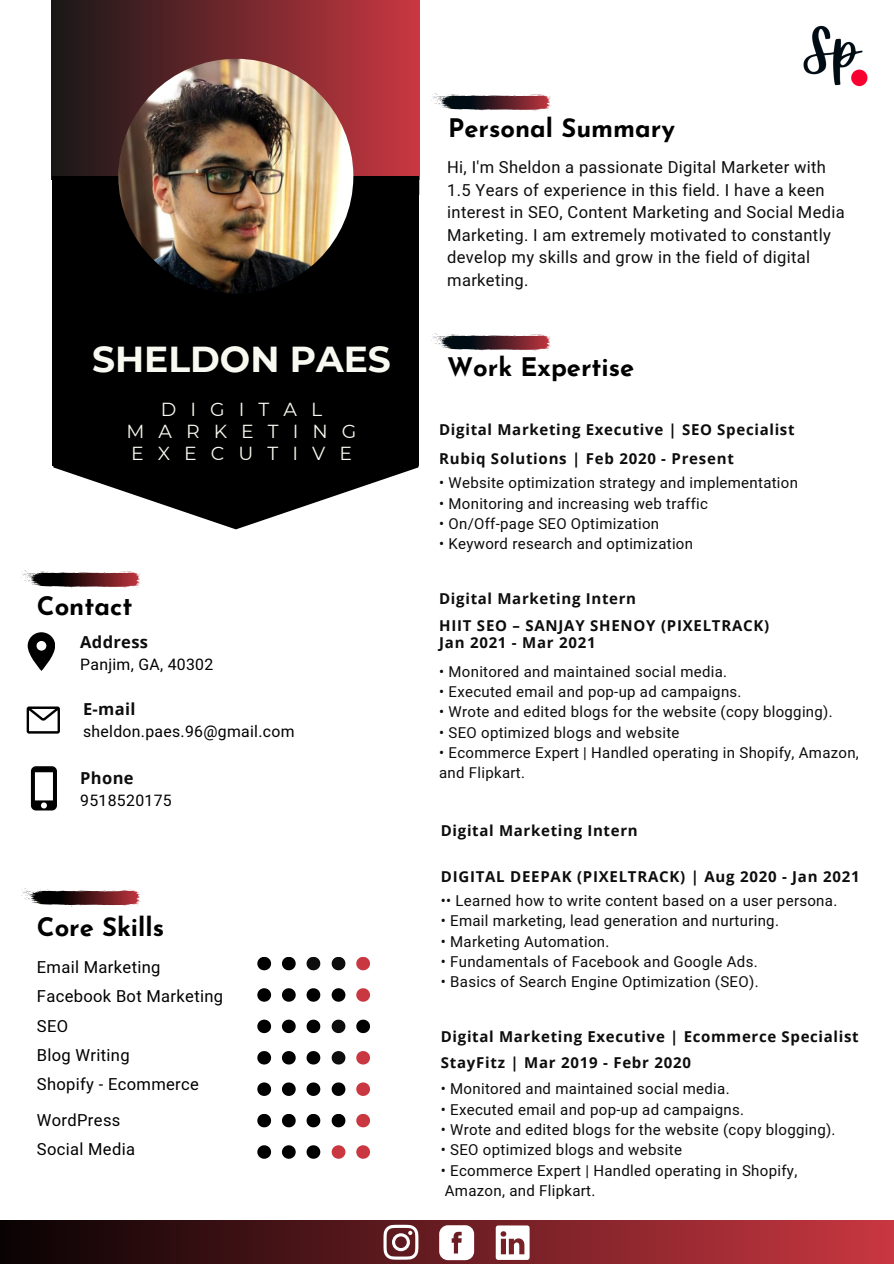
<style>
.page{position:relative;width:894px;height:1264px;background:#fff}
.page>*{position:absolute;margin:0;border:0;box-sizing:border-box;transform-origin:0 0}
.t1{font:700 36px "Montserrat";color:#f8f9f0}
.t2{font:700 25.5px "Josefin Sans";color:#000}
.t3{font:18.9px/21.8px "Montserrat";letter-spacing:.745em;color:#f8f9f0;text-align:center}
.t4{font:16.5px/22.5px "Heebo";letter-spacing:.02em;color:#0d0d0d}
.t5{font:16.5px "Heebo";letter-spacing:.02em;color:#000}
.t6{font:700 16.5px "Open Sans";letter-spacing:.02em;color:#0d0d0d}
.t7{font:15.75px "Heebo";letter-spacing:.02em;color:#000}
.t8{font:15px/20.2px "Heebo";letter-spacing:.02em;color:#0d0d0d}
.t9{font:700 15px "Open Sans";letter-spacing:.045em;color:#0d0d0d}
</style>
<div class="page">
<div style="left:52px;top:0;width:367px;height:180px;background:linear-gradient(to right,#191818,#c93841)"></div>
<svg style="left:53px;top:466px;width:365px;height:63px;fill:#000"></svg>
<div style="left:52px;top:176px;width:366px;height:290px;background:#000"></div>
<img style="left:118px;top:59px;width:235px;height:235px;border-radius:50%">
<svg style="left:257px;top:957px;width:14px;height:13px"></svg>
<svg style="left:282px;top:957px;width:13px;height:13px"></svg>
<svg style="left:306px;top:957px;width:14px;height:13px"></svg>
<svg style="left:331px;top:957px;width:14px;height:13px"></svg>
<svg style="left:356px;top:957px;width:14px;height:13px"></svg>
<svg style="left:257px;top:988px;width:14px;height:13px"></svg>
<svg style="left:282px;top:988px;width:13px;height:13px"></svg>
<svg style="left:306px;top:988px;width:14px;height:13px"></svg>
<svg style="left:331px;top:988px;width:14px;height:13px"></svg>
<svg style="left:356px;top:988px;width:14px;height:13px"></svg>
<svg style="left:257px;top:1019px;width:14px;height:14px"></svg>
<svg style="left:282px;top:1019px;width:13px;height:14px"></svg>
<svg style="left:306px;top:1019px;width:14px;height:14px"></svg>
<svg style="left:331px;top:1019px;width:14px;height:14px"></svg>
<svg style="left:356px;top:1019px;width:14px;height:14px"></svg>
<svg style="left:257px;top:1051px;width:14px;height:13px"></svg>
<svg style="left:282px;top:1051px;width:13px;height:13px"></svg>
<svg style="left:306px;top:1051px;width:14px;height:13px"></svg>
<svg style="left:331px;top:1051px;width:14px;height:13px"></svg>
<svg style="left:356px;top:1051px;width:14px;height:13px"></svg>
<svg style="left:257px;top:1082px;width:14px;height:13px"></svg>
<svg style="left:282px;top:1082px;width:13px;height:13px"></svg>
<svg style="left:306px;top:1082px;width:14px;height:13px"></svg>
<svg style="left:331px;top:1082px;width:14px;height:13px"></svg>
<svg style="left:356px;top:1082px;width:14px;height:13px"></svg>
<svg style="left:257px;top:1114px;width:14px;height:13px"></svg>
<svg style="left:282px;top:1114px;width:13px;height:13px"></svg>
<svg style="left:306px;top:1114px;width:14px;height:13px"></svg>
<svg style="left:331px;top:1114px;width:14px;height:13px"></svg>
<svg style="left:356px;top:1114px;width:14px;height:13px"></svg>
<svg style="left:21px;top:888px;width:120px;height:18px"></svg>
<svg style="left:21px;top:570px;width:120px;height:18px"></svg>
<svg style="left:431px;top:333px;width:120px;height:18px"></svg>
<svg style="left:431px;top:93px;width:120px;height:18px"></svg>
<div style="left:0;top:1220px;width:893px;height:43px;background:linear-gradient(to right,#090303,#c93741)"></div>
<svg style="left:28px;top:632px;width:27px;height:38px"></svg>
<svg style="left:27px;top:706px;width:33px;height:27px"></svg>
<svg style="left:31px;top:766px;width:26px;height:44px"></svg>
<svg style="left:495px;top:1225px;width:34px;height:34px"></svg>
<svg style="left:439px;top:1225px;width:35px;height:35px"></svg>
<svg style="left:383px;top:1224px;width:35px;height:35px"></svg>
<svg style="left:257px;top:1145px;width:14px;height:13px"></svg>
<svg style="left:282px;top:1145px;width:13px;height:13px"></svg>
<svg style="left:306px;top:1145px;width:14px;height:13px"></svg>
<svg style="left:331px;top:1145px;width:14px;height:13px"></svg>
<svg style="left:356px;top:1145px;width:14px;height:13px"></svg>
<img style="left:803px;top:25px;width:65px;height:62px">
<p class="t1" style="left:92px;top:337px;width:300px">SHELDON PAES</p>
<p class="t3" style="left:126px;top:398px;width:231px">DIGITAL<br>MARKETING<br>EXECUTIVE</p>
<p class="t2" style="left:37px;top:596px;width:97px">Contact</p>
<p class="t6" style="left:80px;top:630px;width:69px">Address</p>
<p class="t7" style="left:80px;top:653px;width:135px">Panjim, GA, 40302</p>
<p class="t6" style="left:83px;top:697px;width:54px">E-mail</p>
<p class="t7" style="left:83px;top:720px;width:213px">sheldon.paes.96@gmail.com</p>
<p class="t6" style="left:80px;top:766px;width:55px">Phone</p>
<p class="t7" style="left:80px;top:789px;width:93px">9518520175</p>
<p class="t2" style="left:37px;top:916px;width:129px">Core Skills</p>
<p class="t5" style="left:37px;top:955px;width:125px">Email Marketing</p>
<p class="t5" style="left:37px;top:985px;width:188px">Facebook Bot Marketing</p>
<p class="t5" style="left:37px;top:1014px;width:33px">SEO</p>
<p class="t5" style="left:37px;top:1043px;width:94px">Blog Writing</p>
<p class="t5" style="left:37px;top:1072px;width:163px">Shopify - Ecommerce</p>
<p class="t5" style="left:37px;top:1108px;width:85px">WordPress</p>
<p class="t5" style="left:37px;top:1137px;width:100px">Social Media</p>
<p class="t2" style="left:448px;top:118px;width:228px">Personal Summary</p>
<p class="t4" style="left:447px;top:157px;width:399px">Hi, I'm Sheldon a passionate Digital Marketer with 1.5 Years of experience in this field. I have a keen interest in SEO, Content Marketing and Social Media Marketing. I am extremely motivated to constantly develop my skills and grow in the field of digital marketing.</p>
<p class="t2" style="left:447px;top:357px;width:189px">Work Expertise</p>
<p class="t9" style="left:439px;top:419px;width:357px">Digital Marketing Executive | SEO Specialist</p>
<p class="t8" style="left:439px;top:473px;width:360px">• Website optimization strategy and implementation</p>
<p class="t8" style="left:439px;top:494px;width:270px">• Monitoring and increasing web traffic</p>
<p class="t8" style="left:439px;top:514px;width:221px">• On/Off-page SEO Optimization</p>
<p class="t8" style="left:439px;top:534px;width:255px">• Keyword research and optimization</p>
<p class="t9" style="left:439px;top:448px;width:296px">Rubiq Solutions | Feb 2020 - Present</p>
<p class="t9" style="left:439px;top:588px;width:198px">Digital Marketing Intern</p>
<p class="t9" style="left:439px;top:615px;width:331px">HIIT SEO – SANJAY SHENOY (PIXELTRACK)</p>
<p class="t9" style="left:439px;top:632px;width:158px">Jan 2021 - Mar 2021</p>
<p class="t8" style="left:439px;top:662px;width:289px">• Monitored and maintained social media.</p>
<p class="t8" style="left:439px;top:682px;width:304px">• Executed email and pop-up ad campaigns.</p>
<p class="t8" style="left:439px;top:702px;width:395px">• Wrote and edited blogs for the website (copy blogging).</p>
<p class="t8" style="left:439px;top:723px;width:242px">• SEO optimized blogs and website</p>
<p class="t8" style="left:439px;top:743px;width:421px">• Ecommerce Expert | Handled operating in Shopify, Amazon, and Flipkart.</p>
<p class="t9" style="left:440px;top:820px;width:198px">Digital Marketing Intern</p>
<p class="t9" style="left:440px;top:866px;width:420px">DIGITAL DEEPAK (PIXELTRACK) | Aug 2020 - Jan 2021</p>
<p class="t8" style="left:440px;top:891px;width:398px">•• Learned how to write content based on a user persona.</p>
<p class="t8" style="left:440px;top:911px;width:339px">• Email marketing, lead generation and nurturing.</p>
<p class="t8" style="left:440px;top:931px;width:170px">• Marketing Automation.</p>
<p class="t8" style="left:440px;top:952px;width:318px">• Fundamentals of Facebook and Google Ads.</p>
<p class="t8" style="left:440px;top:972px;width:319px">• Basics of Search Engine Optimization (SEO).</p>
<p class="t9" style="left:440px;top:1025px;width:419px">Digital Marketing Executive | Ecommerce Specialist</p>
<p class="t8" style="left:440px;top:1079px;width:290px">• Monitored and maintained social media.</p>
<p class="t8" style="left:440px;top:1099px;width:305px">• Executed email and pop-up ad campaigns.</p>
<p class="t8" style="left:440px;top:1120px;width:396px">• Wrote and edited blogs for the website (copy blogging).</p>
<p class="t8" style="left:440px;top:1140px;width:242px">• SEO optimized blogs and website</p>
<p class="t8" style="left:440px;top:1160px;width:358px">• Ecommerce Expert | Handled operating in Shopify,<br>Amazon, and Flipkart.</p>
<p class="t9" style="left:440px;top:1051px;width:251px">StayFitz | Mar 2019 - Febr 2020</p>
</div>
